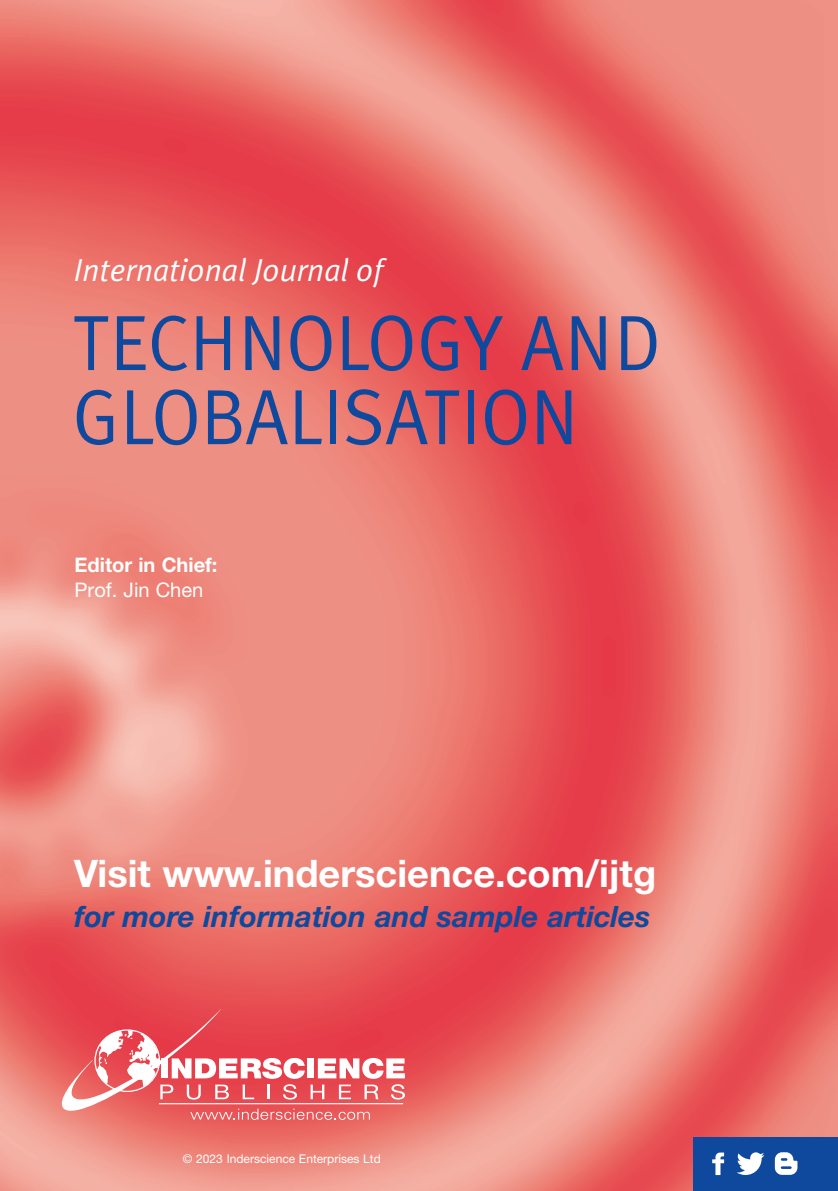
<style>
.page{position:relative;width:838px;height:1191px;background:#fff}
.page>*{position:absolute;margin:0;border:0;box-sizing:border-box;transform-origin:0 0}
.t1{font:78.4px/74.2px "Meta Plus Normal";color:#0f499d;scale:.95 1}
.t2{font:700 38px "Helvetica Neue";color:#fff}
.t3{font:italic 31.8px "Meta Plus Normal";color:#fff}
.t4{font:italic 700 29.4px "Helvetica Neue";color:#0f499d}
.t5{font:700 20px "Helvetica Neue";color:#fff}
.t6{font:20px "Helvetica Neue";color:#fff}
.t7{font:12px "Helvetica Neue";color:#fff}
</style>
<div class="page">
<img style="left:0;top:0;width:838px;height:1190px">
<svg style="left:62px;top:1009px;width:343px;height:110px;background:#eb6970"></svg>
<div style="left:693px;top:1137px;width:145px;height:53px;background:#0f499d"></div>
<svg style="left:712px;top:1152px;width:12px;height:22px"></svg>
<svg style="left:737px;top:1152px;width:27px;height:22px"></svg>
<svg style="left:775px;top:1152px;width:22px;height:22px"></svg>
<p class="t3" style="left:74px;top:251px;width:310px">International Journal of</p>
<h1 class="t1" style="left:73px;top:305px;width:621px">TECHNOLOGY AND<br>GLOBALISATION</h1>
<p class="t5" style="left:75px;top:553px;width:144px">Editor in Chief:</p>
<p class="t6" style="left:75px;top:578px;width:130px">Prof. Jin Chen</p>
<p class="t2" style="left:74px;top:850px;width:583px">Visit www.inderscience.com/ijtg</p>
<p class="t4" style="left:74px;top:898px;width:577px">for more information and sample articles</p>
<p class="t7" style="left:183px;top:1151px;width:199px">© 2023 Inderscience Enterprises Ltd</p>
</div>
